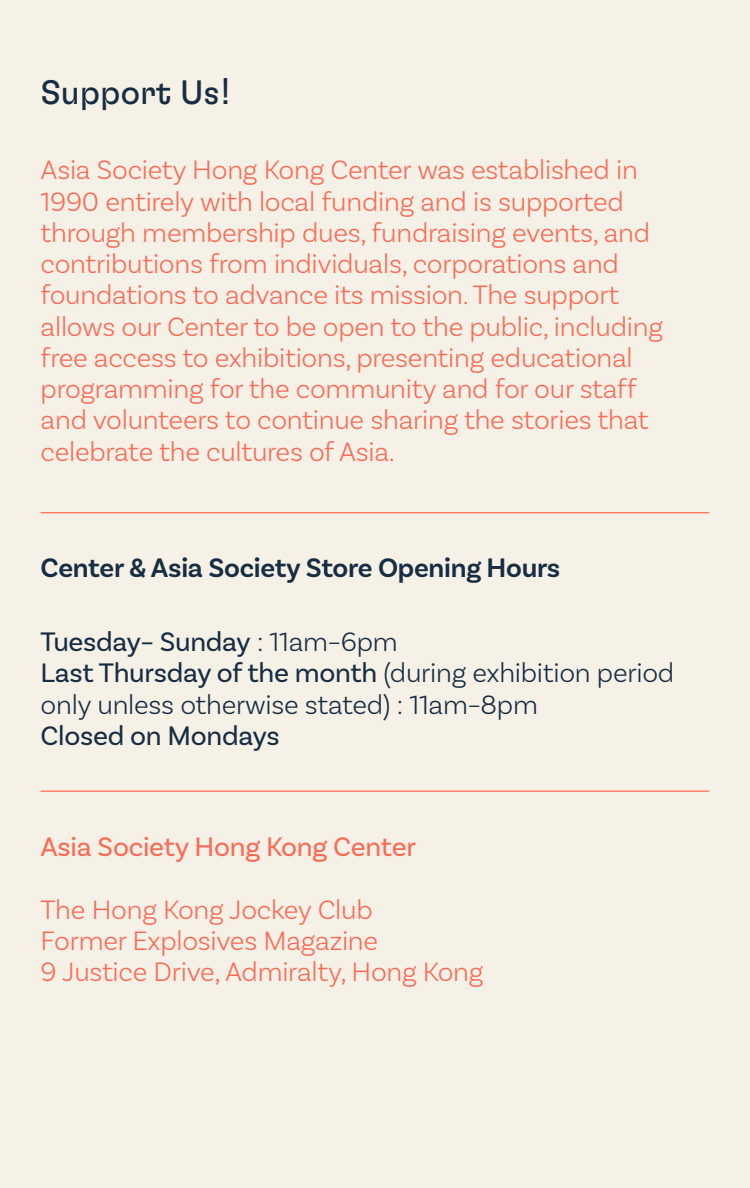
<style>
.page{position:relative;width:750px;height:1188px;background:#f6f1e6}
.page>*{position:absolute;margin:0;border:0;box-sizing:border-box;transform-origin:0 0}
.t1{font:33.75px "GT Flexa Trial";color:#172d43}
.t2{font:300 28.12px/31.2px "Basic Sans";letter-spacing:-.01em;color:#fc6a56}
.t3{font:300 28.12px/31.2px "Basic Sans";letter-spacing:-.01em;color:#172d43}
.t4{font:600 28.12px "Basic Sans";letter-spacing:-.01em;color:#172d43}
.t5{font:28.12px "Basic Sans";letter-spacing:-.01em;color:#fc6a56}
.t6{font:28.12px "Basic Sans";letter-spacing:-.01em;color:#172d43}
.s1{font-family:"Usual"}
.s2{font-weight:400}
</style>
<div class="page">
<hr style="left:41px;top:512px;width:668px;height:1px;background:#fc6a56">
<hr style="left:41px;top:790px;width:668px;height:1px;background:#fc6a56">
<p class="t1" style="left:41px;top:80px;width:192px">Support Us<span class="s1">!</span></p>
<p class="t2" style="left:41px;top:154px;width:624px">Asia Society Hong Kong Center was established in 1990 entirely with local funding and is supported through membership dues, fundraising events, and contributions from individuals, corporations and foundations to advance its mission. The support allows our Center to be open to the public, including free access to exhibitions, presenting educational programming for the community and for our staff and volunteers to continue sharing the stories that celebrate the cultures of Asia.</p>
<p class="t4" style="left:41px;top:550px;width:521px">Center &amp; Asia Society Store Opening Hours</p>
<p class="t3" style="left:41px;top:625px;width:635px"><span class="s2">Tuesday– Sunday</span> : 11am–6pm<br><span class="s2">Last Thursday of the month</span> (during exhibition period only unless otherwise stated) : 11am–8pm</p>
<p class="t6" style="left:41px;top:718px;width:241px">Closed on Mondays</p>
<p class="t5" style="left:41px;top:829px;width:377px">Asia Society Hong Kong Center</p>
<p class="t2" style="left:41px;top:893px;width:444px">The Hong Kong Jockey Club<br>Former Explosives Magazine<br>9 Justice Drive, Admiralty, Hong Kong</p>
</div>
